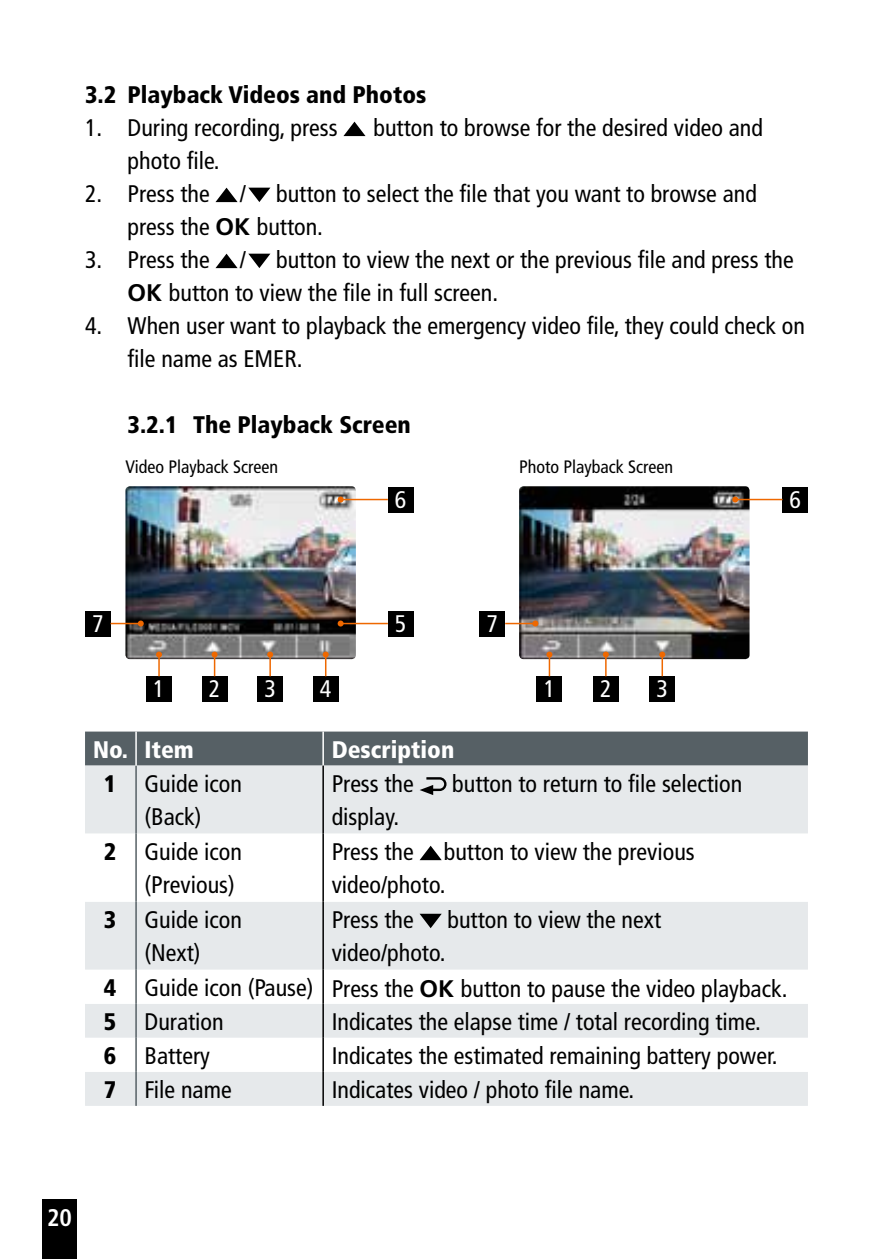
<style>
.page{position:relative;width:893px;height:1259px;background:#fff}
.page>*{position:absolute;margin:0;border:0;box-sizing:border-box;transform-origin:0 0}
.t1{font:condensed 24px/33px "Frutiger";color:#000}
.t2{font:900 condensed 24px "Frutiger";color:#000}
.t3{font:900 condensed 24px "Frutiger";color:#fff}
.t4{font:condensed 24px "Frutiger";color:#fff}
.t5{font:700 condensed 24px "Frutiger";color:#fff}
.t6{font:condensed 18px "Frutiger";color:#000}
.s1{font-weight:700;font-stretch:normal}
.s2{font-weight:900}
</style>
<div class="page">
<div style="left:43px;top:1199px;width:34px;height:60px;background:#000"></div>
<svg style="left:343px;top:122px;width:23px;height:14px"></svg>
<svg style="left:215px;top:188px;width:23px;height:14px"></svg>
<svg style="left:248px;top:188px;width:22px;height:14px"></svg>
<svg style="left:215px;top:254px;width:23px;height:14px"></svg>
<svg style="left:248px;top:254px;width:22px;height:14px"></svg>
<img style="left:125px;top:486px;width:231px;height:173px">
<img style="left:519px;top:486px;width:230px;height:173px">
<div style="left:146px;top:676px;width:26px;height:26px;background:#000"></div>
<hr style="left:158px;top:654px;width:2px;height:22px;background:#ee6800">
<svg style="left:156px;top:651px;width:6px;height:6px"></svg>
<div style="left:537px;top:676px;width:25px;height:26px;background:#000"></div>
<svg style="left:546px;top:651px;width:6px;height:25px"></svg>
<div style="left:202px;top:676px;width:25px;height:26px;background:#000"></div>
<svg style="left:212px;top:651px;width:6px;height:25px"></svg>
<div style="left:593px;top:676px;width:26px;height:26px;background:#000"></div>
<hr style="left:605px;top:654px;width:2px;height:22px;background:#ee6800">
<svg style="left:603px;top:651px;width:6px;height:6px"></svg>
<div style="left:257px;top:676px;width:26px;height:26px;background:#000"></div>
<hr style="left:269px;top:654px;width:2px;height:22px;background:#ee6800">
<svg style="left:267px;top:651px;width:6px;height:6px"></svg>
<div style="left:649px;top:676px;width:26px;height:26px;background:#000"></div>
<hr style="left:661px;top:654px;width:2px;height:22px;background:#ee6800">
<svg style="left:659px;top:651px;width:6px;height:6px"></svg>
<div style="left:313px;top:676px;width:25px;height:26px;background:#000"></div>
<svg style="left:323px;top:651px;width:6px;height:25px"></svg>
<div style="left:388px;top:487px;width:25px;height:25px;background:#000"></div>
<hr style="left:341px;top:499px;width:47px;height:1px;background:#ee6800">
<svg style="left:338px;top:496px;width:6px;height:6px"></svg>
<div style="left:782px;top:487px;width:26px;height:25px;background:#000"></div>
<hr style="left:735px;top:499px;width:47px;height:1px;background:#ee6800">
<svg style="left:732px;top:496px;width:6px;height:6px"></svg>
<div style="left:388px;top:611px;width:25px;height:25px;background:#000"></div>
<hr style="left:341px;top:623px;width:47px;height:1px;background:#ee6800">
<svg style="left:338px;top:620px;width:6px;height:6px"></svg>
<div style="left:85px;top:611px;width:26px;height:25px;background:#000"></div>
<hr style="left:111px;top:623px;width:30px;height:1px;background:#ee6800">
<svg style="left:138px;top:620px;width:6px;height:6px"></svg>
<div style="left:480px;top:611px;width:25px;height:25px;background:#000"></div>
<hr style="left:505px;top:623px;width:30px;height:1px;background:#ee6800">
<svg style="left:532px;top:620px;width:6px;height:6px"></svg>
<div style="left:85px;top:731px;width:723px;height:34px;background:#566065"></div>
<div style="left:85px;top:765px;width:723px;height:341px;background:#e6e9eb"></div>
<svg style="left:85px;top:833px;width:723px;height:238px"></svg>
<hr style="left:135px;top:765px;width:2px;height:68px;background:#566065">
<hr style="left:135px;top:833px;width:2px;height:68px;background:#566065">
<hr style="left:135px;top:901px;width:2px;height:68px;background:#566065">
<hr style="left:135px;top:969px;width:2px;height:34px;background:#566065">
<hr style="left:135px;top:1003px;width:2px;height:34px;background:#566065">
<hr style="left:135px;top:1037px;width:2px;height:34px;background:#566065">
<hr style="left:135px;top:1071px;width:2px;height:35px;background:#566065">
<hr style="left:135px;top:731px;width:2px;height:34px;background:#fff">
<hr style="left:322px;top:731px;width:2px;height:34px;background:#fff">
<hr style="left:322px;top:765px;width:2px;height:68px;background:#000">
<hr style="left:322px;top:833px;width:2px;height:68px;background:#000">
<hr style="left:322px;top:901px;width:2px;height:68px;background:#000">
<hr style="left:322px;top:969px;width:2px;height:34px;background:#000">
<hr style="left:322px;top:1003px;width:2px;height:34px;background:#000">
<hr style="left:322px;top:1037px;width:2px;height:34px;background:#000">
<hr style="left:322px;top:1071px;width:2px;height:35px;background:#000">
<svg style="left:420px;top:776px;width:28px;height:19px"></svg>
<svg style="left:420px;top:845px;width:22px;height:15px"></svg>
<svg style="left:420px;top:913px;width:22px;height:15px"></svg>
<p class="t2" style="left:85px;top:80px;width:343px">3.2 Playback Videos and Photos</p>
<p class="t1" style="left:85px;top:111px;width:254px">1. During recording, press</p>
<p class="t1" style="left:373px;top:111px;width:391px">button to browse for the desired video and</p>
<p class="t1" style="left:128px;top:144px;width:90px">photo file.</p>
<p class="t1" style="left:85px;top:177px;width:162px">2. Press the /</p>
<p class="t1" style="left:128px;top:177px;width:631px;text-indent:149px">button to select the file that you want to browse and press the <span class="s1">OK</span> button.</p>
<p class="t1" style="left:85px;top:243px;width:162px">3. Press the /</p>
<p class="t1" style="left:128px;top:243px;width:668px;text-indent:149px">button to view the next or the previous file and press the<br><span class="s1">OK</span> button to view the file in full screen.</p>
<p class="t1" style="left:128px;top:309px;width:679px;text-indent:-43px">4. When user want to playback the emergency video file, they could check on file name as EMER.</p>
<p class="t2" style="left:128px;top:410px;width:285px">3.2.1 The Playback Screen</p>
<p class="t6" style="left:125px;top:456px;width:154px">Video Playback Screen</p>
<p class="t6" style="left:519px;top:456px;width:155px">Photo Playback Screen</p>
<p class="t4" style="left:395px;top:485px;width:13px">6</p>
<p class="t4" style="left:789px;top:485px;width:13px">6</p>
<p class="t4" style="left:92px;top:609px;width:13px">7</p>
<p class="t4" style="left:395px;top:609px;width:13px">5</p>
<p class="t4" style="left:487px;top:609px;width:13px">7</p>
<p class="t4" style="left:153px;top:675px;width:13px">1</p>
<p class="t4" style="left:209px;top:675px;width:13px">2</p>
<p class="t4" style="left:264px;top:675px;width:13px">3</p>
<p class="t4" style="left:320px;top:675px;width:13px">4</p>
<p class="t4" style="left:544px;top:675px;width:13px">1</p>
<p class="t4" style="left:600px;top:675px;width:13px">2</p>
<p class="t4" style="left:656px;top:675px;width:13px">3</p>
<p class="t3" style="left:93px;top:735px;width:102px">No. Item</p>
<p class="t3" style="left:332px;top:735px;width:124px">Description</p>
<p class="t1" style="left:104px;top:767px;width:139px;text-align:center"><span class="s2">1</span> Guide icon (Back)</p>
<p class="t1" style="left:332px;top:767px;width:84px">Press the</p>
<p class="t1" style="left:452px;top:767px;width:292px">button to return to file selection</p>
<p class="t1" style="left:332px;top:800px;width:66px">display.</p>
<p class="t1" style="left:104px;top:835px;width:139px;text-align:right"><span class="s2">2</span> Guide icon (Previous)</p>
<p class="t1" style="left:332px;top:835px;width:365px">Press the button to view the previous video/photo.</p>
<p class="t1" style="left:104px;top:903px;width:139px;text-align:center"><span class="s2">3</span> Guide icon (Next)</p>
<p class="t1" style="left:332px;top:903px;width:84px">Press the</p>
<p class="t1" style="left:447px;top:903px;width:215px">button to view the next</p>
<p class="t1" style="left:104px;top:935px;width:682px;line-height:35.7px;text-indent:228px">video/photo.<br><span class="s2">4</span> Guide icon (Pause) Press the <span class="s1">OK</span> button to pause the video playback.</p>
<p class="t1" style="left:104px;top:1005px;width:121px"><span class="s2">5</span> Duration</p>
<p class="t1" style="left:332px;top:1005px;width:427px">Indicates the elapse time / total recording time.</p>
<p class="t1" style="left:104px;top:1039px;width:107px"><span class="s2">6</span> Battery</p>
<p class="t1" style="left:332px;top:1039px;width:444px">Indicates the estimated remaining battery power.</p>
<p class="t1" style="left:104px;top:1073px;width:129px"><span class="s2">7</span> File name</p>
<p class="t1" style="left:332px;top:1073px;width:301px">Indicates video / photo file name.</p>
<p class="t5" style="left:47px;top:1203px;width:26px">20</p>
</div>
